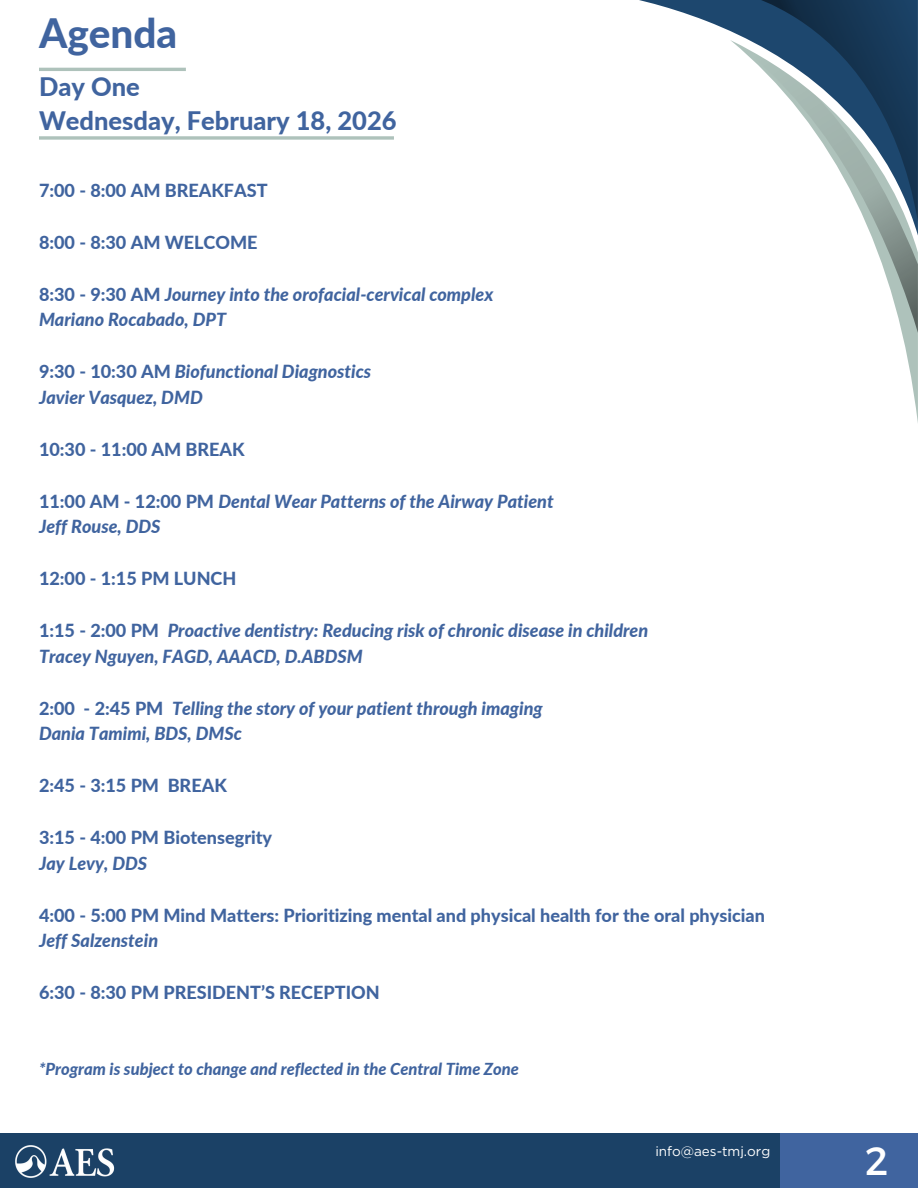
<style>
.page{position:relative;width:918px;height:1188px;background:#fff}
.page>*{position:absolute;margin:0;border:0;box-sizing:border-box;transform-origin:0 0}
.t1{font:800 40.5px "Lato";color:#40649f}
.t2{font:39.45px "Montserrat";color:#fff}
.t3{font:800 25.5px/34.8px "Lato";color:#40649f}
.t4{font:italic 800 18px/25.8px "Lato";color:#40649f}
.t5{font:800 18px/25.8px "Lato";color:#40649f}
.t6{font:italic 800 16.5px "Lato";color:#40649f}
.t7{font:13.5px "Gotham";color:#fff}
.s1{font-style:normal}
.s2{font-style:italic}
</style>
<div class="page">
<hr style="left:39px;top:68px;width:147px;height:3px;background:#aec2bb">
<svg style="left:39px;top:136px;width:355px;height:4px"></svg>
<div style="left:0;top:1133px;width:918px;height:55px;background:#1b4166"></div>
<div style="left:780px;top:1133px;width:138px;height:55px;background:#40649f"></div>
<img style="left:15px;top:1145px;width:100px;height:33px">
<svg style="left:902px;top:333px;width:16px;height:90px"></svg>
<svg style="left:639px;top:0;width:70px;height:22px"></svg>
<svg style="left:709px;top:0;width:209px;height:40px;background:#234565"></svg>
<svg style="left:731px;top:40px;width:187px;height:293px"></svg>
<h4 class="t1" style="left:39px;top:8px;width:140px">Agenda</h4>
<h4 class="t3" style="left:39px;top:68px;width:359px">Day One<br>Wednesday, February 18, 2026</h4>
<p class="t5" style="left:39px;top:177px;width:230px">7:00 - 8:00 AM BREAKFAST</p>
<h1 class="t5" style="left:39px;top:229px;width:220px">8:00 - 8:30 AM WELCOME</h1>
<p class="t4" style="left:39px;top:281px;width:456px"><span class="s1">8:30 - 9:30 AM</span> Journey into the orofacial-cervical complex<br>Mariano Rocabado, DPT</p>
<h2 class="t4" style="left:39px;top:358px;width:334px"><span class="s1">9:30 - 10:30 AM</span> Biofunctional Diagnostics<br>Javier Vasquez, DMD</h2>
<p class="t5" style="left:39px;top:436px;width:207px">10:30 - 11:00 AM BREAK</p>
<h3 class="t4" style="left:39px;top:488px;width:516px"><span class="s1">11:00 AM - 12:00 PM</span> Dental Wear Patterns of the Airway Patient<br>Jeff Rouse, DDS</h3>
<h3 class="t5" style="left:39px;top:565px;width:199px">12:00 - 1:15 PM LUNCH</h3>
<h4 class="t4" style="left:39px;top:617px;width:611px"><span class="s1">1:15 - 2:00 PM</span> Proactive dentistry: Reducing risk of chronic disease in children<br>Tracey Nguyen, FAGD, AAACD, D.ABDSM</h4>
<h4 class="t4" style="left:39px;top:695px;width:505px"><span class="s1">2:00 - 2:45 PM</span> Telling the story of your patient through imaging<br>Dania Tamimi, BDS, DMSc</h4>
<h3 class="t5" style="left:39px;top:772px;width:189px">2:45 - 3:15 PM BREAK</h3>
<h3 class="t5" style="left:39px;top:824px;width:235px">3:15 - 4:00 PM Biotensegrity<br><span class="s2">Jay Levy, DDS</span></h3>
<h3 class="t5" style="left:39px;top:902px;width:727px">4:00 - 5:00 PM Mind Matters: Prioritizing mental and physical health for the oral physician</h3>
<h4 class="t4" style="left:39px;top:928px;width:121px">Jeff Salzenstein</h4>
<h4 class="t5" style="left:39px;top:979px;width:342px">6:30 - 8:30 PM PRESIDENT’S RECEPTION</h4>
<h3 class="t6" style="left:39px;top:1058px;width:482px">*Program is subject to change and reflected in the Central Time Zone</h3>
<h4 class="t7" style="left:655px;top:1143px;width:117px">info@aes-tmj.org</h4>
<h3 class="t2" style="left:865px;top:1135px;width:25px">2</h3>
</div>
